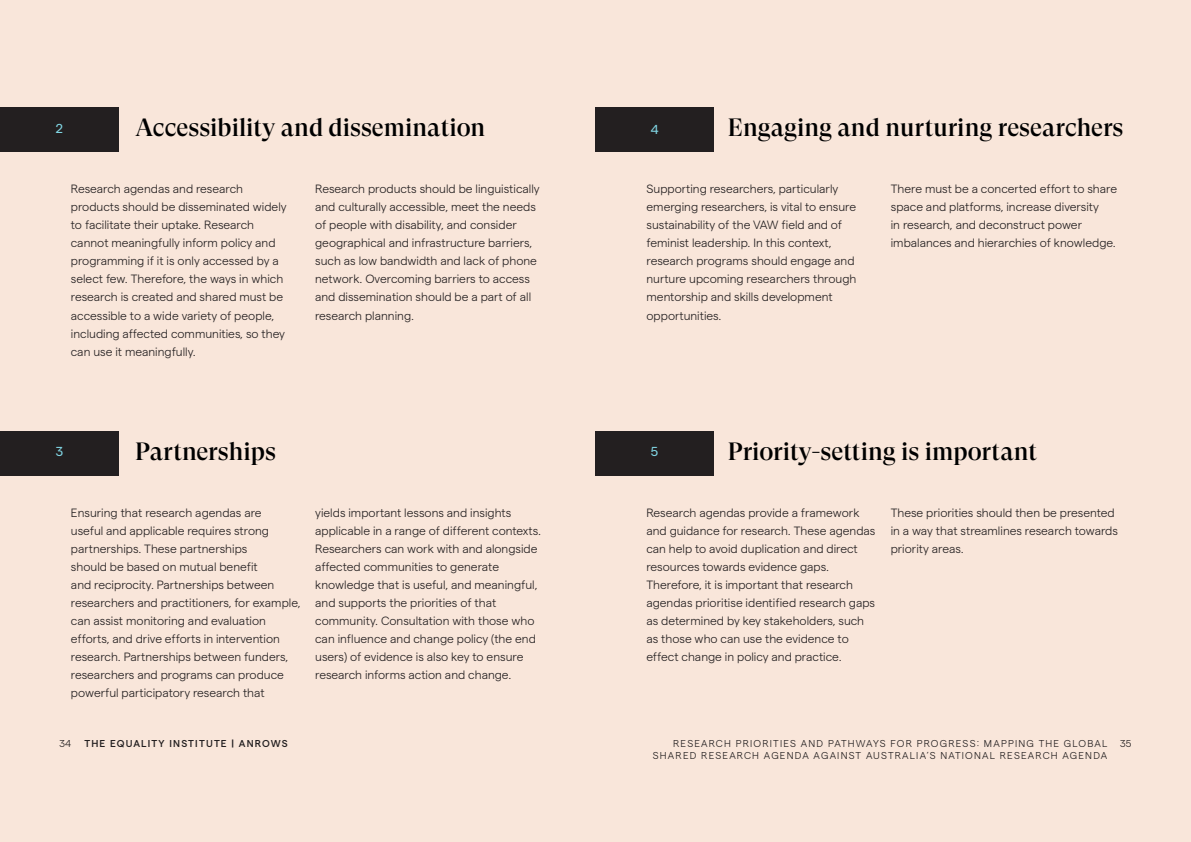
<style>
.page{position:relative;width:1191px;height:842px;background:#fff}
.page>*{position:absolute;margin:0;border:0;box-sizing:border-box;transform-origin:0 0}
.t1{font:500 25px "GT Super Display";color:#000}
.t2{font:13px "Matter";color:#81d6e4}
.t3{font:300 12px/18px "Matter";color:#231f20}
.t4{font:300 10px "Matter";letter-spacing:.12em;color:#231f20}
.t5{font:500 10px "Matter";letter-spacing:.115em;color:#231f20}
</style>
<div class="page">
<div style="left:0;top:0;width:595px;height:842px;background:#f9e6da"></div>
<div style="left:595px;top:0;width:596px;height:842px;background:#f9e6da"></div>
<div style="left:0;top:107px;width:118px;height:44px;background:#231f20"></div>
<div style="left:0;top:431px;width:118px;height:44px;background:#231f20"></div>
<div style="left:595px;top:431px;width:118px;height:44px;background:#231f20"></div>
<div style="left:595px;top:107px;width:118px;height:44px;background:#231f20"></div>
<p class="t2" style="left:56px;top:119px;width:9px">2</p>
<p class="t1" style="left:135px;top:114px;width:352px">Accessibility and dissemination</p>
<p class="t3" style="left:71px;top:179px;width:217px">Research agendas and research products should be disseminated widely to facilitate their uptake. Research cannot meaningfully inform policy and programming if it is only accessed by a select few. Therefore, the ways in which research is created and shared must be accessible to a wide variety of people, including affected communities, so they can use it meaningfully.</p>
<p class="t3" style="left:315px;top:179px;width:226px">Research products should be linguistically and culturally accessible, meet the needs of people with disability, and consider geographical and infrastructure barriers, such as low bandwidth and lack of phone network. Overcoming barriers to access and dissemination should be a part of all research planning.</p>
<p class="t2" style="left:650px;top:120px;width:9px">4</p>
<p class="t1" style="left:728px;top:114px;width:397px">Engaging and nurturing researchers</p>
<p class="t3" style="left:646px;top:179px;width:211px">Supporting researchers, particularly emerging researchers, is vital to ensure sustainability of the VAW field and of feminist leadership. In this context, research programs should engage and nurture upcoming researchers through mentorship and skills development opportunities.</p>
<p class="t3" style="left:890px;top:179px;width:228px">There must be a concerted effort to share space and platforms, increase diversity<br>in research, and deconstruct power imbalances and hierarchies of knowledge.</p>
<p class="t1" style="left:135px;top:438px;width:142px">Partnerships</p>
<p class="t2" style="left:56px;top:442px;width:9px">3</p>
<p class="t1" style="left:727px;top:438px;width:311px">Priority-setting is important</p>
<p class="t2" style="left:651px;top:442px;width:9px">5</p>
<p class="t3" style="left:71px;top:503px;width:231px">Ensuring that research agendas are<br>useful and applicable requires strong partnerships. These partnerships<br>should be based on mutual benefit<br>and reciprocity. Partnerships between researchers and practitioners, for example, can assist monitoring and evaluation efforts, and drive efforts in intervention research. Partnerships between funders, researchers and programs can produce powerful participatory research that</p>
<p class="t3" style="left:315px;top:503px;width:227px">yields important lessons and insights applicable in a range of different contexts.<br>Researchers can work with and alongside affected communities to generate knowledge that is useful, and meaningful, and supports the priorities of that community. Consultation with those who can influence and change policy (the end users) of evidence is also key to ensure research informs action and change.</p>
<p class="t3" style="left:646px;top:503px;width:231px">Research agendas provide a framework and guidance for research. These agendas can help to avoid duplication and direct resources towards evidence gaps.<br>Therefore, it is important that research agendas prioritise identified research gaps as determined by key stakeholders, such as those who can use the evidence to effect change in policy and practice.</p>
<p class="t3" style="left:890px;top:503px;width:229px">These priorities should then be presented in a way that streamlines research towards priority areas.</p>
<p class="t4" style="left:59px;top:736px;width:13px">34</p>
<p class="t5" style="left:84px;top:736px;width:205px">THE EQUALITY INSTITUTE | ANROWS</p>
<p class="t4" style="left:673px;top:736px;width:436px">RESEARCH PRIORITIES AND PATHWAYS FOR PROGRESS: MAPPING THE GLOBAL</p>
<p class="t4" style="left:1120px;top:736px;width:13px">35</p>
<p class="t4" style="left:653px;top:748px;width:456px">SHARED RESEARCH AGENDA AGAINST AUSTRALIA’S NATIONAL RESEARCH AGENDA</p>
</div>
